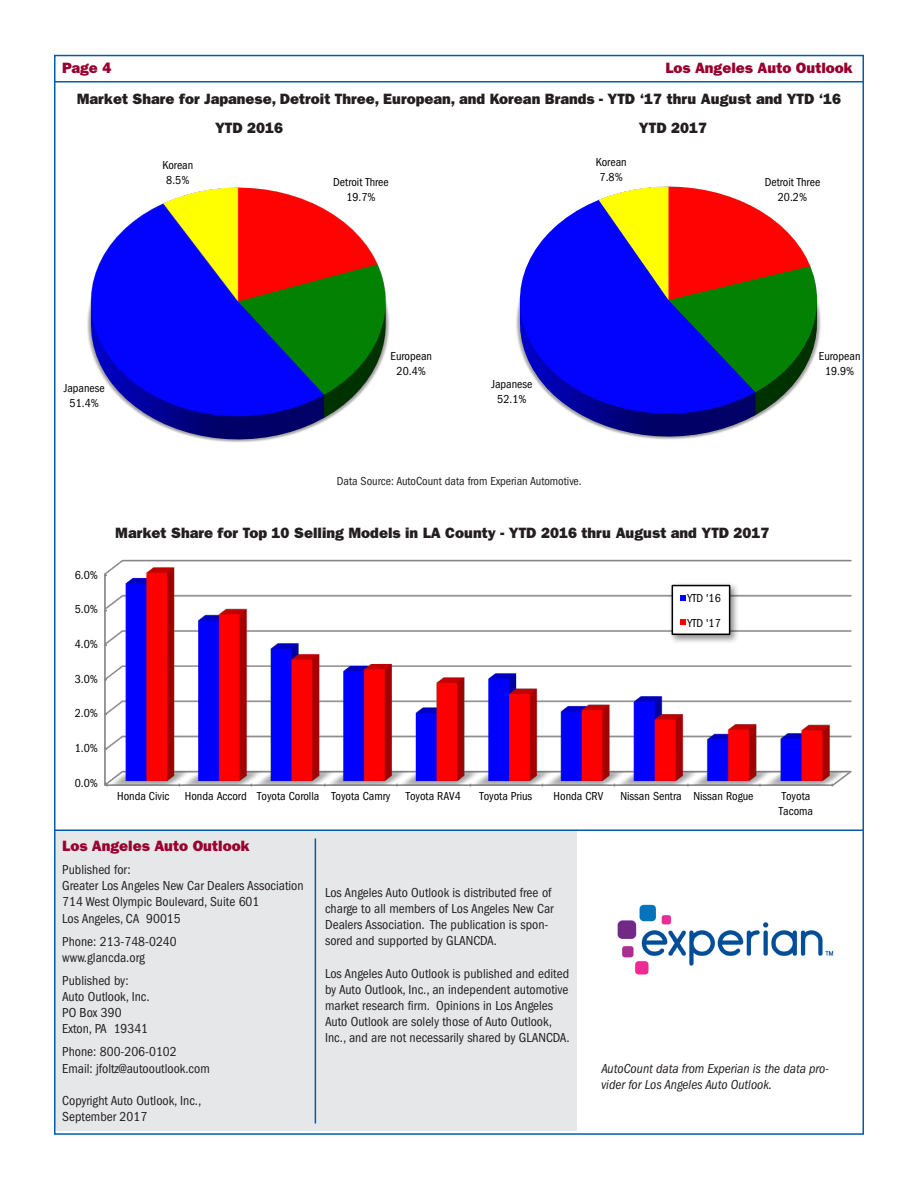
<style>
.page{position:relative;width:918px;height:1188px;background:#fff}
.page>*{position:absolute;margin:0;border:0;box-sizing:border-box;transform-origin:0 0}
.t1{font:15px "ITC Franklin Gothic Std Hvy";color:#231f20}
.t2{font:15px "ITC Franklin Gothic Std Hvy";color:#98012d}
.t3{font:condensed 13.5px/16.2px "ITC Franklin Gothic Std";color:#231f20}
.t4{font:italic condensed 13.5px/16.2px "ITC Franklin Gothic Std";color:#231f20}
.t5{font:condensed 12px/15px "ITC Franklin Gothic Std";color:#000;text-align:center}
.t6{font:condensed 12px "ITC Franklin Gothic Std";color:#231f20}
</style>
<div class="page">
<img style="left:516px;top:186px;width:305px;height:254px">
<img style="left:87px;top:187px;width:303px;height:256px">
<img style="left:104px;top:559px;width:748px;height:228px">
<svg style="left:104px;top:783px;width:4px;height:3px"></svg>
<img style="left:667px;top:581px;width:73px;height:64px">
<div style="left:672px;top:586px;width:58px;height:48px;background:#fff"></div>
<div style="left:672px;top:585px;width:58px;height:50px;border:2px solid #000"></div>
<svg style="left:680px;top:595px;width:5px;height:5px"></svg>
<svg style="left:680px;top:619px;width:5px;height:6px"></svg>
<hr style="left:54px;top:81px;width:810px;height:1px;background:#015dab">
<hr style="left:54px;top:830px;width:810px;height:1px;background:#015dab">
<div style="left:56px;top:831px;width:521px;height:300px;background:#e6e7e9"></div>
<hr style="left:315px;top:838px;width:1px;height:285px;background:#015dab">
<img style="left:617px;top:904px;width:217px;height:71px">
<p class="t2" style="left:62px;top:59px;width:51px">Page 4</p>
<p class="t2" style="left:665px;top:59px;width:189px">Los Angeles Auto Outlook</p>
<p class="t1" style="left:77px;top:90px;width:766px">Market Share for Japanese, Detroit Three, European, and Korean Brands - YTD ‘17 thru August and YTD ‘16</p>
<p class="t5" style="left:163px;top:158px;width:32px">Korean<br>8.5%</p>
<p class="t1" style="left:215px;top:119px;width:70px">YTD 2016</p>
<p class="t1" style="left:639px;top:119px;width:70px">YTD 2017</p>
<p class="t5" style="left:333px;top:175px;width:57px">Detroit Three<br>19.7%</p>
<p class="t5" style="left:596px;top:154px;width:32px">Korean<br>7.8%</p>
<p class="t5" style="left:765px;top:174px;width:57px">Detroit Three<br>20.2%</p>
<p class="t5" style="left:64px;top:381px;width:43px">Japanese<br>51.4%</p>
<p class="t5" style="left:391px;top:349px;width:43px">European<br>20.4%</p>
<p class="t5" style="left:491px;top:377px;width:43px">Japanese<br>52.1%</p>
<p class="t5" style="left:819px;top:349px;width:43px">European<br>19.9%</p>
<p class="t5" style="left:75px;top:567px;width:25px">6.0%</p>
<p class="t5" style="left:75px;top:602px;width:25px">5.0%</p>
<p class="t5" style="left:75px;top:637px;width:25px">4.0%</p>
<p class="t5" style="left:75px;top:671px;width:25px">3.0%</p>
<p class="t5" style="left:75px;top:706px;width:25px">2.0%</p>
<p class="t5" style="left:75px;top:741px;width:25px">1.0%</p>
<p class="t5" style="left:75px;top:776px;width:25px">0.0%</p>
<p class="t6" style="left:337px;top:474px;width:246px">Data Source: AutoCount data from Experian Automotive.</p>
<p class="t1" style="left:115px;top:524px;width:656px">Market Share for Top 10 Selling Models in LA County - YTD 2016 thru August and YTD 2017</p>
<p class="t5" style="left:687px;top:586px;width:35px;line-height:24.5px;text-align:left">YTD '16<br>YTD '17</p>
<p class="t5" style="left:117px;top:788px;width:54px">Honda Civic</p>
<p class="t5" style="left:185px;top:788px;width:207px">Honda Accord Toyota Corolla Toyota Camry</p>
<p class="t5" style="left:406px;top:788px;width:57px">Toyota RAV4</p>
<p class="t5" style="left:479px;top:788px;width:54px">Toyota Prius</p>
<p class="t5" style="left:554px;top:788px;width:51px">Honda CRV</p>
<p class="t5" style="left:620px;top:788px;width:135px">Nissan Sentra Nissan Rogue</p>
<p class="t5" style="left:779px;top:788px;width:36px;text-align:left">Toyota<br>Tacoma</p>
<p class="t2" style="left:62px;top:837px;width:189px">Los Angeles Auto Outlook</p>
<p class="t3" style="left:62px;top:862px;width:70px">Published for:</p>
<p class="t3" style="left:62px;top:878px;width:243px">Greater Los Angeles New Car Dealers Association</p>
<p class="t3" style="left:62px;top:894px;width:199px">714 West Olympic Boulevard, Suite 601</p>
<p class="t3" style="left:62px;top:910px;width:120px">Los Angeles, CA 90015</p>
<p class="t3" style="left:62px;top:933px;width:116px">Phone: 213-748-0240</p>
<p class="t3" style="left:62px;top:949px;width:84px">www.glancda.org</p>
<p class="t3" style="left:62px;top:972px;width:68px">Published by:</p>
<p class="t3" style="left:62px;top:989px;width:89px">Auto Outlook, Inc.</p>
<p class="t3" style="left:62px;top:1005px;width:61px">PO Box 390</p>
<p class="t3" style="left:62px;top:1021px;width:87px">Exton, PA 19341</p>
<p class="t3" style="left:62px;top:1044px;width:116px">Phone: 800-206-0102</p>
<p class="t3" style="left:62px;top:1060px;width:149px">Email: jfoltz@autooutlook.com</p>
<p class="t3" style="left:62px;top:1093px;width:141px">Copyright Auto Outlook, Inc.,</p>
<p class="t3" style="left:62px;top:1109px;width:86px">September 2017</p>
<p class="t3" style="left:325px;top:884px;width:230px">Los Angeles Auto Outlook is distributed free of charge to all members of Los Angeles New Car Dealers Association. The publication is spon&shy;sored and supported by GLANCDA.</p>
<p class="t3" style="left:325px;top:965px;width:246px">Los Angeles Auto Outlook is published and edited by Auto Outlook, Inc., an independent automotive market research firm. Opinions in Los Angeles Auto Outlook are solely those of Auto Outlook, Inc., and are not necessarily shared by GLANCDA.</p>
<p class="t4" style="left:602px;top:1060px;width:229px">AutoCount data from Experian is the data pro&shy;vider for Los Angeles Auto Outlook.</p>
</div>
